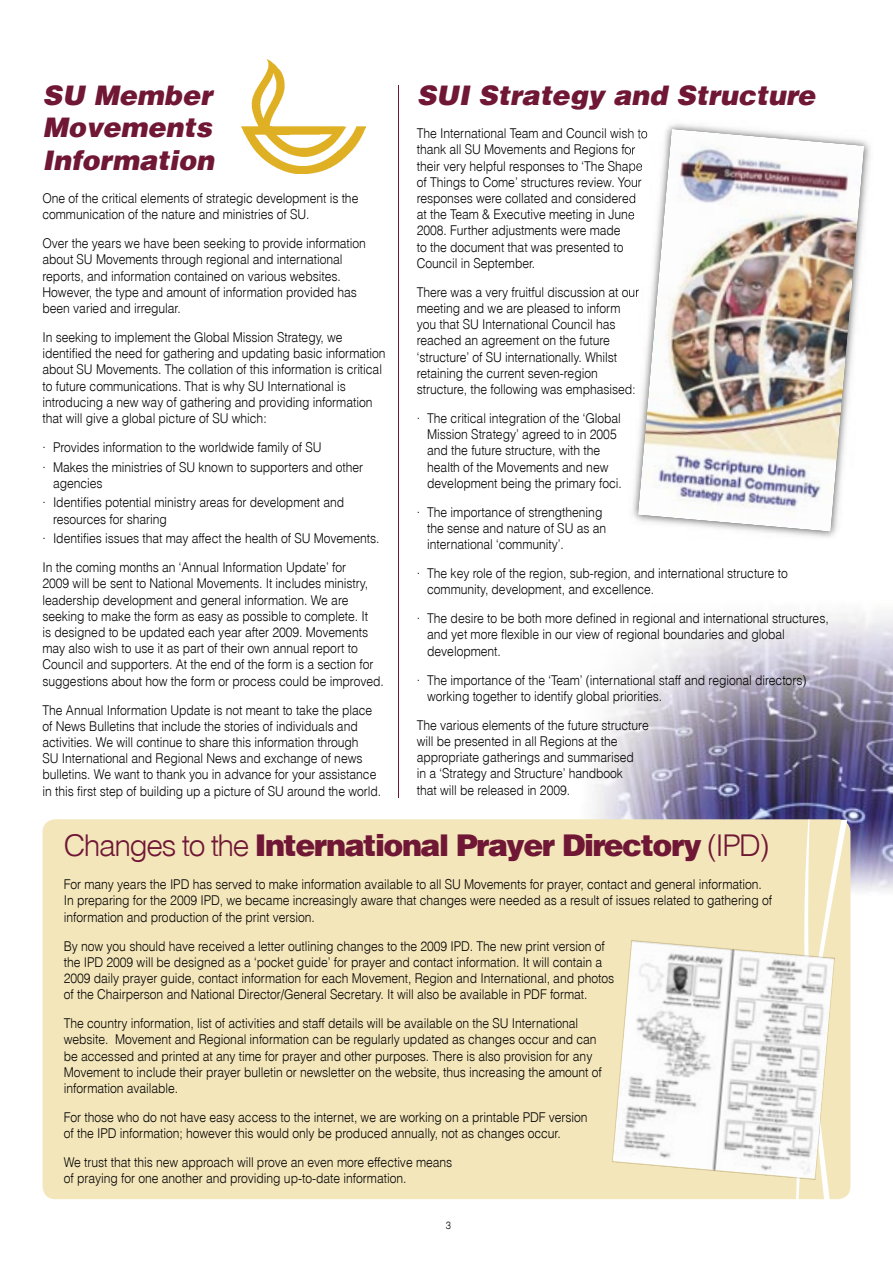
<style>
.page{position:relative;width:893px;height:1263px;background:#fff}
.page>*{position:absolute;margin:0;border:0;box-sizing:border-box;transform-origin:0 0}
.t1{font:30px "Switzerland Black Plain";letter-spacing:-.05em;color:#6f1735}
.t2{font:italic 900 27px/32.4px "Switzerland";color:#6f1735;text-align:justify}
.t3{font:13.5px/16.2px "Switzerland Light Plain";letter-spacing:-.005em;color:#000;scale:.9 1}
.t4{font:10.5px "Switzerland Light Plain";color:#000;scale:.9 1}
.s1{font-family:"Switzerland Light Plain"}
</style>
<div class="page">
<img style="left:594px;top:613px;width:299px;height:282px">
<div style="left:43px;top:819px;width:807px;height:380px;background:#f4e6bb;border-radius:13px"></div>
<svg style="left:795px;top:819px;width:52px;height:381px"></svg>
<img style="left:612px;top:939px;width:223px;height:241px">
<img style="left:613px;top:941px;width:221px;height:237px">
<img style="left:629px;top:124px;width:241px;height:414px">
<img style="left:628px;top:128px;width:20px;height:11px">
<svg style="left:628px;top:144px;width:7px;height:13px"></svg>
<img style="left:628px;top:161px;width:10px;height:12px">
<img style="left:628px;top:177px;width:10px;height:13px">
<svg style="left:628px;top:193px;width:8px;height:29px"></svg>
<svg style="left:629px;top:287px;width:9px;height:13px"></svg>
<svg style="left:628px;top:384px;width:6px;height:13px"></svg>
<img style="left:638px;top:129px;width:226px;height:403px">
<hr style="left:398px;top:85px;width:1px;height:712px;background:#6f1735">
<img style="left:241px;top:60px;width:125px;height:113px">
<h2 class="t2" style="left:43px;top:78px;width:173px">SU Member Movements Information</h2>
<p class="t3" style="left:43px;top:190px;width:353px">One of the critical elements of strategic development is the communication of the nature and ministries of SU.</p>
<p class="t3" style="left:43px;top:235px;width:361px">Over the years we have been seeking to provide information about SU Movements through regional and international reports, and information contained on various websites.<br>However, the type and amount of information provided has been varied and irregular.</p>
<p class="t3" style="left:43px;top:329px;width:383px">In seeking to implement the Global Mission Strategy, we identified the need for gathering and updating basic information about SU Movements. The collation of this information is critical to future communications. That is why SU International is introducing a new way of gathering and providing information that will give a global picture of SU which:</p>
<p class="t3" style="left:43px;top:439px;width:312px">• Provides information to the worldwide family of SU</p>
<p class="t3" style="left:53px;top:458px;width:346px;text-indent:-10px">• Makes the ministries of SU known to supporters and other agencies</p>
<p class="t3" style="left:53px;top:494px;width:325px;text-indent:-10px">• Identifies potential ministry areas for development and resources for sharing</p>
<p class="t3" style="left:43px;top:523px;width:376px;line-height:29px">• Identifies issues that may affect the health of SU Movements.<br>In the coming months an ‘Annual Information Update’ for</p>
<p class="t3" style="left:43px;top:575px;width:381px">2009 will be sent to National Movements. It includes ministry, leadership development and general information. We are seeking to make the form as easy as possible to complete. It<br>is designed to be updated each year after 2009. Movements may also wish to use it as part of their own annual report to Council and supporters. At the end of the form is a section for suggestions about how the form or process could be improved.</p>
<p class="t3" style="left:43px;top:701px;width:378px">The Annual Information Update is not meant to take the place of News Bulletins that include the stories of individuals and activities. We will continue to share this information through<br>SU International and Regional News and exchange of news bulletins. We want to thank you in advance for your assistance in this first step of building up a picture of SU around the world.</p>
<h2 class="t2" style="left:417px;top:78px;width:400px">SUI Strategy and Structure</h2>
<p class="t3" style="left:417px;top:125px;width:258px">The International Team and Council wish to thank all SU Movements and Regions for their very helpful responses to ‘The Shape of Things to Come’ structures review. Your responses were collated and considered at the Team &amp; Executive meeting in June 2008. Further adjustments were made<br>to the document that was presented to Council in September.</p>
<p class="t3" style="left:417px;top:284px;width:249px">There was a very fruitful discussion at our meeting and we are pleased to inform you that SU International Council has reached an agreement on the future ‘structure’ of SU internationally. Whilst retaining the current seven-region structure, the following was emphasised:</p>
<p class="t3" style="left:427px;top:410px;width:218px;text-indent:-10px">• The critical integration of the ‘Global Mission Strategy’ agreed to in 2005 and the future structure, with the health of the Movements and new development being the primary foci.</p>
<p class="t3" style="left:427px;top:503px;width:200px;text-indent:-10px">• The importance of strengthening the sense and nature of SU as an international ‘community’.</p>
<p class="t3" style="left:427px;top:565px;width:402px;text-indent:-10px">• The key role of the region, sub-region, and international structure to community, development, and excellence.</p>
<p class="t3" style="left:427px;top:610px;width:448px;text-indent:-10px">• The desire to be both more defined in regional and international structures, and yet more flexible in our view of regional boundaries and global development.</p>
<p class="t3" style="left:427px;top:671px;width:423px;text-indent:-10px">• The importance of the ‘Team’ (international staff and regional directors) working together to identify global priorities.</p>
<p class="t3" style="left:417px;top:716px;width:259px">The various elements of the future structure will be presented in all Regions at the appropriate gatherings and summarised<br>in a ‘Strategy and Structure’ handbook<br>that will be released in 2009.</p>
<h1 class="t1" style="left:64px;top:826px;width:707px"><span class="s1">Changes to the</span> International Prayer Directory <span class="s1">(IPD)</span></h1>
<p class="t3" style="left:64px;top:876px;width:788px">For many years the IPD has served to make information available to all SU Movements for prayer, contact and general information.<br>In preparing for the 2009 IPD, we became increasingly aware that changes were needed as a result of issues related to gathering of information and production of the print version.</p>
<p class="t3" style="left:64px;top:937px;width:613px">By now you should have received a letter outlining changes to the 2009 IPD. The new print version of the IPD 2009 will be designed as a ‘pocket guide’ for prayer and contact information. It will contain a 2009 daily prayer guide, contact information for each Movement, Region and International, and photos of the Chairperson and National Director/General Secretary. It will also be available in PDF format.</p>
<p class="t3" style="left:64px;top:1015px;width:599px">The country information, list of activities and staff details will be available on the SU International website. Movement and Regional information can be regularly updated as changes occur and can be accessed and printed at any time for prayer and other purposes. There is also provision for any Movement to include their prayer bulletin or newsletter on the website, thus increasing the amount of information available.</p>
<p class="t3" style="left:64px;top:1109px;width:584px">For those who do not have easy access to the internet, we are working on a printable PDF version of the IPD information; however this would only be produced annually, not as changes occur.</p>
<p class="t3" style="left:64px;top:1154px;width:433px">We trust that this new approach will prove an even more effective means of praying for one another and providing up-to-date information.</p>
<p class="t4" style="left:446px;top:1219px;width:7px">3</p>
</div>
